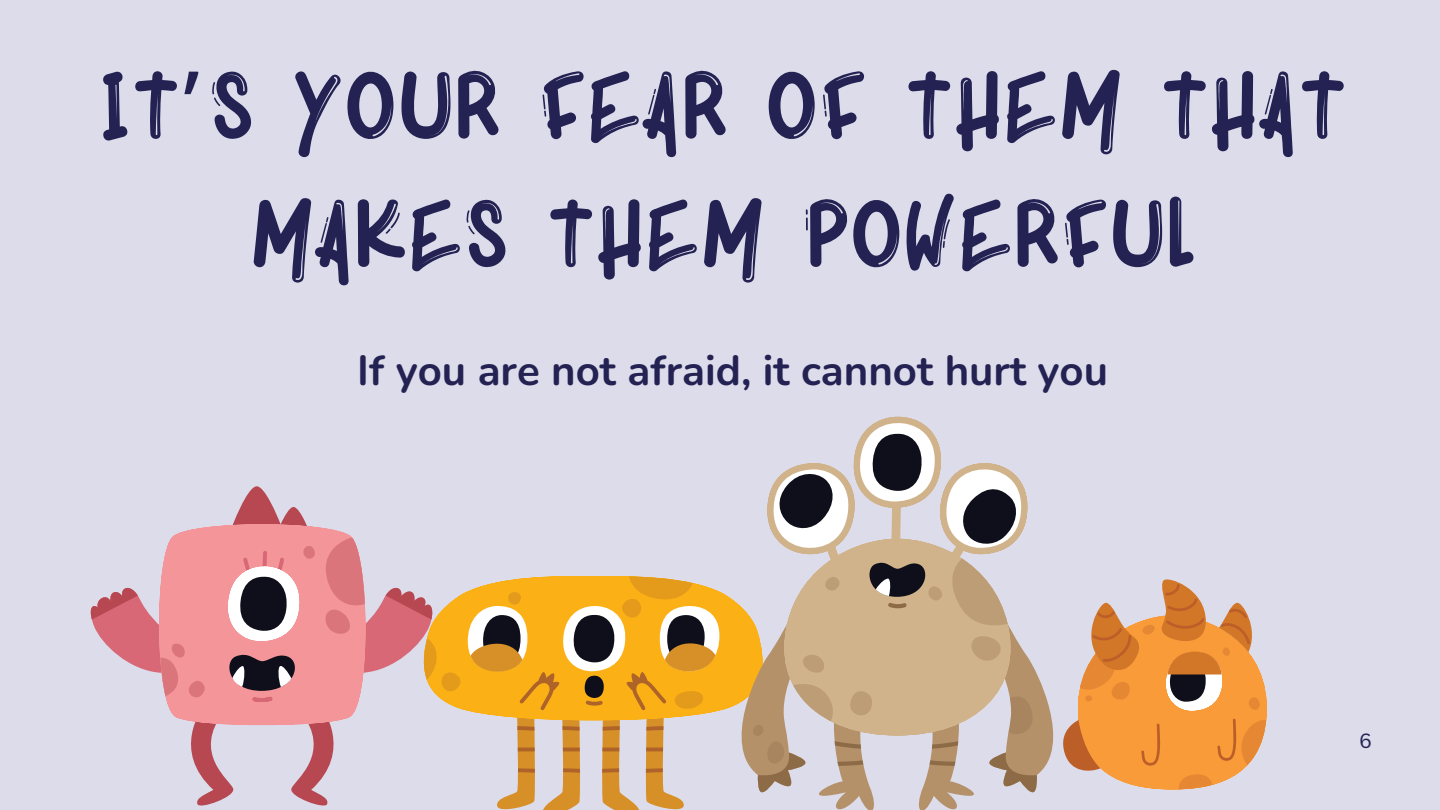
<style>
.page{position:relative;width:1440px;height:810px;background:#dcdcea}
.page>*{position:absolute;margin:0;border:0;box-sizing:border-box;transform-origin:0 0}
.t1{font:92px/128.2px "XPLOR Bold";color:#232253;text-align:center}
.t2{font:700 42px "Nunito";color:#232253}
.t3{font:20px "Canva Sans";color:#232253}
.s1{font-family:"Noto Sans Gurmukhi"}
</style>
<div class="page">
<svg style="left:234px;top:486px;width:70px;height:34px"></svg>
<svg style="left:720px;top:592px;width:32px;height:32px"></svg>
<svg style="left:90px;top:520px;width:630px;height:290px"></svg>
<svg style="left:1074px;top:579px;width:193px;height:210px"></svg>
<svg style="left:720px;top:624px;width:354px;height:186px"></svg>
<svg style="left:758px;top:624px;width:279px;height:169px"></svg>
<svg style="left:752px;top:597px;width:283px;height:167px;fill:#d1b38b"></svg>
<svg style="left:770px;top:421px;width:255px;height:176px"></svg>
<h2 class="t1" style="left:96px;top:38px;width:1249px">it<span class="s1">’</span>s your fear of them that makes them powerful</h2>
<h1 class="t2" style="left:357px;top:343px;width:752px">If you are not afraid, it cannot hurt you</h1>
<p class="t3" style="left:1359px;top:727px;width:14px">6</p>
</div>
